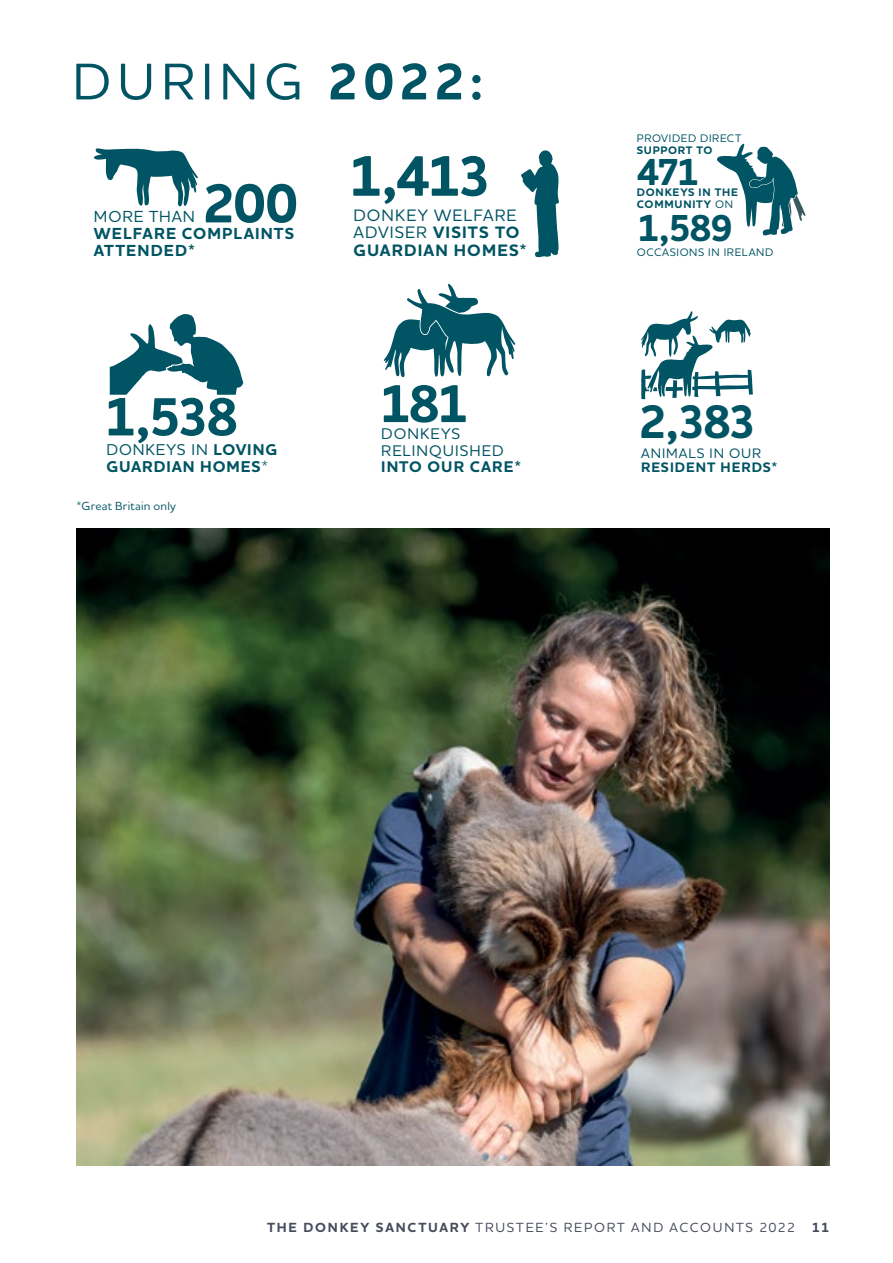
<style>
.page{position:relative;width:893px;height:1263px;background:#fff}
.page>*{position:absolute;margin:0;border:0;box-sizing:border-box;transform-origin:0 0}
.t1{font:700 57.75px "Houschka Alt Pro";color:#005463}
.t2{font:700 55.95px "Houschka Alt Pro";color:#005463}
.t3{font:700 54.6px "Houschka Alt Pro";color:#005463}
.t4{font:700 53.85px "Houschka Alt Pro";color:#005463}
.t5{font:500 52.5px "Houschka Alt Pro";letter-spacing:.12em;color:#005464}
.t6{font:700 47.85px "Houschka Alt Pro";color:#005463}
.t7{font:700 38.1px "Houschka Alt Pro";letter-spacing:-.065em;color:#005463}
.t8{font:700 16.8px/17.7px "Houschka Alt Pro";letter-spacing:.065em;color:#005463}
.t9{font:700 16.35px/17.1px "Houschka Alt Pro";letter-spacing:.065em;color:#005463}
.t10{font:500 16.35px "Houschka Alt Pro";letter-spacing:.055em;color:#005463}
.t11{font:700 15.9px/16.6px "Houschka Alt Pro";letter-spacing:.055em;color:#005463}
.t12{font:500 15.75px/16.5px "Houschka Alt Pro";letter-spacing:.065em;color:#005463}
.t13{font:700 15.75px "Houschka Alt Pro";letter-spacing:.065em;color:#005463}
.t14{font:700 13.95px "Houschka Alt Pro";letter-spacing:.07em;color:#005463}
.t15{font:500 13.95px "Houschka Alt Pro";letter-spacing:.07em;color:#005463}
.t16{font:500 13.5px "Houschka Alt Pro";letter-spacing:.13em;color:#474c5d}
.t17{font:500 12px "Houschka Alt Pro";letter-spacing:.015em;color:#005464}
.t18{font:500 11.1px "Houschka Alt Pro";letter-spacing:.055em;color:#005463}
.t19{font:700 11.1px/11.7px "Houschka Alt Pro";letter-spacing:.06em;color:#005463}
.s1{font-weight:700}
.s2{font-weight:500}
</style>
<div class="page">
<img style="left:77px;top:528px;width:752px;height:638px">
<svg style="left:641px;top:311px;width:112px;height:88px"></svg>
<svg style="left:94px;top:148px;width:104px;height:59px"></svg>
<svg style="left:110px;top:314px;width:133px;height:81px"></svg>
<svg style="left:384px;top:284px;width:131px;height:94px"></svg>
<svg style="left:521px;top:150px;width:38px;height:107px"></svg>
<svg style="left:717px;top:144px;width:89px;height:91px"></svg>
<h3 class="t5" style="left:72px;top:48px;width:412px">DURING <span class="s1">2022:</span></h3>
<h2 class="t2" style="left:202px;top:167px;width:98px">200</h2>
<p class="t10" style="left:94px;top:206px;width:103px">MORE THAN</p>
<p class="t9" style="left:94px;top:226px;width:202px">WELFARE COMPLAINTS<br>ATTENDED*</p>
<h3 class="t3" style="left:104px;top:381px;width:136px">1,538</h3>
<p class="t11" style="left:106px;top:442px;width:172px"><span class="s2">DONKEYS IN</span> LOVING<br>GUARDIAN HOMES<span class="s2">*</span></p>
<p class="t17" style="left:77px;top:498px;width:101px">*Great Britain only</p>
<h1 class="t1" style="left:348px;top:139px;width:145px">1,413</h1>
<p class="t8" style="left:353px;top:206px;width:175px"><span class="s2">DONKEY WELFARE<br>ADVISER</span> VISITS TO<br>GUARDIAN HOMES*</p>
<h3 class="t4" style="left:379px;top:369px;width:91px">181</h3>
<p class="t12" style="left:381px;top:425px;width:124px">DONKEYS<br>RELINQUISHED</p>
<p class="t13" style="left:381px;top:457px;width:141px">INTO OUR CARE*</p>
<p class="t18" style="left:637px;top:131px;width:106px">PROVIDED DIRECT</p>
<p class="t19" style="left:637px;top:144px;width:77px">SUPPORT TO</p>
<p class="t19" style="left:637px;top:187px;width:102px">DONKEYS IN THE<br>COMMUNITY <span class="s2">ON</span></p>
<h3 class="t7" style="left:637px;top:204px;width:97px">1,589</h3>
<p class="t18" style="left:637px;top:245px;width:138px">OCCASIONS IN IRELAND</p>
<h3 class="t7" style="left:637px;top:147px;width:64px">471</h3>
<h3 class="t6" style="left:639px;top:391px;width:120px">2,383</h3>
<p class="t15" style="left:641px;top:444px;width:121px">ANIMALS IN OUR</p>
<p class="t14" style="left:641px;top:459px;width:138px">RESIDENT HERDS*</p>
<p class="t16" style="left:267px;top:1219px;width:564px"><span class="s1">THE DONKEY SANCTUARY</span> TRUSTEE’S REPORT AND ACCOUNTS 2022 <span class="s1">11</span></p>
</div>
